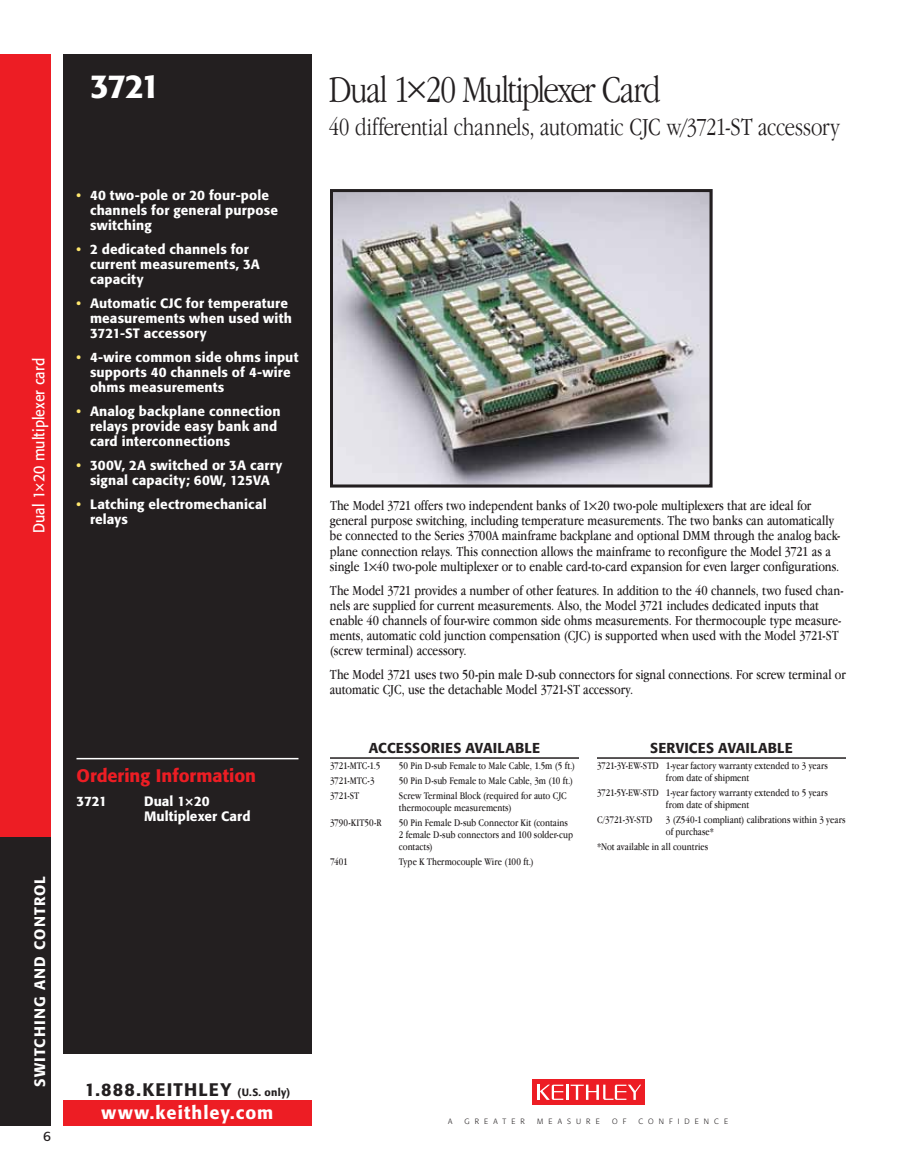
<style>
.page{position:relative;width:918px;height:1175px;background:#fff}
.page>*{position:absolute;margin:0;border:0;box-sizing:border-box;transform-origin:0 0}
.t1{font:300 condensed 39px "Garamond IT Cby BT";letter-spacing:-.04em;color:#231f20}
.t2{font:500 33px "Formata";color:#fff}
.t3{font:300 condensed 25.5px "Garamond IT Cby BT";letter-spacing:-.01em;color:#231f20}
.t4{font:500 18px "Formata";letter-spacing:.065em;color:#231f20}
.t5{font:500 18px "Formata";letter-spacing:-.005em;color:#ed1d24}
.t6{font:500 18px "Formata";letter-spacing:.06em;color:#fff}
.t7{font:15.75px "Formata";color:#fff;scale:.9 1}
.t8{font:500 15px "Formata";letter-spacing:.075em;color:#fff}
.t9{font:condensed 14.25px/15px "Garamond IT Cby BT";color:#231f20}
.t10{font:500 14.25px "Formata";color:#231f20}
.t11{font:500 13.5px/15px "Formata";letter-spacing:.01em;color:#fff}
.t12{font:13.5px "Formata";color:#231f20}
.t13{font:condensed 10.5px/12px "Garamond IT Cby BT";color:#231f20}
.t14{font:300 7.65px "Formata";letter-spacing:.67em;color:#231f20}
.s1{color:#ffe76e}
.s2{font-family:"Myriad Pro";font-stretch:normal}
.s3{font-size:10.5px}
</style>
<div class="page">
<div style="left:63px;top:1100px;width:249px;height:25px;background:#ed1d24"></div>
<div style="left:0;top:54px;width:51px;height:783px;background:#ed1d24"></div>
<div style="left:63px;top:54px;width:249px;height:999px;background:#231f20"></div>
<div style="left:0;top:837px;width:51px;height:288px;background:#231f20"></div>
<div style="left:532px;top:1079px;width:113px;height:25px;background:#ed1d24"></div>
<svg style="left:537px;top:1084px;width:104px;height:15px"></svg>
<img style="left:334px;top:193px;width:375px;height:290px">
<div style="left:330px;top:189px;width:383px;height:298px;border:3px solid #231f20"></div>
<hr style="left:76px;top:758px;width:222px;height:1px;background:#fff">
<hr style="left:330px;top:757px;width:249px;height:1px;background:#231f20">
<hr style="left:597px;top:757px;width:249px;height:1px;background:#231f20">
<p class="t7" style="left:29px;top:533px;width:196px;rotate:-90deg">Dual 1×20 multiplexer card</p>
<p class="t8" style="left:30px;top:1087px;width:213px;rotate:-90deg">SWITCHING AND CONTROL</p>
<p class="t12" style="left:43px;top:1127px;width:9px">6</p>
<h2 class="t2" style="left:90px;top:66px;width:72px">3721</h2>
<h1 class="t1" style="left:329px;top:68px;width:333px">Dual 1×20 Multiplexer Card</h1>
<h3 class="t3" style="left:329px;top:112px;width:512px">40 differential channels, automatic CJC w/3721-ST accessory</h3>
<p class="t11" style="left:90px;top:187px;width:189px;text-indent:-14px"><span class="s1">•</span> 40 two-pole or 20 four-pole channels for general purpose switching</p>
<p class="t11" style="left:90px;top:241px;width:171px;text-indent:-14px"><span class="s1">•</span> 2 dedicated channels for current measurements, 3A capacity</p>
<p class="t11" style="left:90px;top:295px;width:203px;text-indent:-14px"><span class="s1">•</span> Automatic CJC for temperature measurements when used with<br>3721-ST accessory</p>
<p class="t11" style="left:90px;top:349px;width:210px;text-indent:-14px"><span class="s1">•</span> 4-wire common side ohms input supports 40 channels of 4-wire ohms measurements</p>
<p class="t11" style="left:90px;top:403px;width:192px;text-indent:-14px"><span class="s1">•</span> Analog backplane connection relays provide easy bank and card interconnections</p>
<p class="t11" style="left:76px;top:457px;width:207px;text-align:center"><span class="s1">•</span> 300V, 2A switched or 3A carry signal capacity; 60W, 125VA</p>
<p class="t11" style="left:90px;top:496px;width:178px;text-indent:-14px"><span class="s1">•</span> Latching electromechanical relays</p>
<p class="t9" style="left:330px;top:498px;width:512px">The Model 3721 offers two independent banks of 1<span class="s2">×</span>20 two-pole multiplexers that are ideal for general purpose switching, including temperature measurements. The two banks can automatically be connected to the Series 3700A mainframe backplane and optional DMM through the analog back&shy;plane connection relays. This connection allows the mainframe to reconfigure the Model 3721 as a single 1<span class="s2">×</span>40 two-pole multiplexer or to enable card-to-card expansion for even larger configurations.</p>
<p class="t9" style="left:330px;top:582px;width:515px">The Model 3721 provides a number of other features. In addition to the 40 channels, two fused chan&shy;nels are supplied for current measurements. Also, the Model 3721 includes dedicated inputs that enable 40 channels of four-wire common side ohms measurements. For thermocouple type measure&shy;ments, automatic cold junction compensation (CJC) is supported when used with the Model 3721-ST (screw terminal) accessory.</p>
<p class="t9" style="left:330px;top:666px;width:517px">The Model 3721 uses two 50-pin male D-sub connectors for signal connections. For screw terminal or automatic CJC, use the detachable Model 3721-ST accessory.</p>
<p class="t5" style="left:76px;top:764px;width:181px">Ordering Information</p>
<p class="t11" style="left:76px;top:793px;width:32px">3721</p>
<p class="t11" style="left:144px;top:793px;width:108px">Dual 1×20<br>Multiplexer Card</p>
<p class="t10" style="left:369px;top:739px;width:19px">Accessories</p>
<p class="t10" style="left:466px;top:739px;width:19px">Availa</p>
<p class="t10" style="left:515px;top:739px;width:18px">ble</p>
<p class="t13" style="left:330px;top:760px;width:52px">3721-MTC-1.5</p>
<p class="t13" style="left:399px;top:760px;width:178px">50 Pin D-sub Female to Male Cable, 1.5m (5 ft.)</p>
<p class="t13" style="left:330px;top:775px;width:46px">3721-MTC-3</p>
<p class="t13" style="left:399px;top:775px;width:176px">50 Pin D-sub Female to Male Cable, 3m (10 ft.)</p>
<p class="t13" style="left:330px;top:790px;width:31px">3721-ST</p>
<p class="t13" style="left:399px;top:790px;width:169px">Screw Terminal Block (required for auto CJC thermocouple measurements)</p>
<p class="t13" style="left:330px;top:817px;width:53px">3790-KIT50-R</p>
<p class="t13" style="left:399px;top:817px;width:176px">50 Pin Female D-sub Connector Kit (contains<br>2 female D-sub connectors and 100 solder-cup contacts)</p>
<p class="t13" style="left:330px;top:856px;width:19px">7401</p>
<p class="t13" style="left:399px;top:856px;width:136px">Type K Thermocouple Wire (100 ft.)</p>
<p class="t10" style="left:650px;top:739px;width:17px">Services</p>
<p class="t10" style="left:718px;top:739px;width:19px">Availa</p>
<p class="t10" style="left:768px;top:739px;width:18px">ble</p>
<p class="t13" style="left:666px;top:760px;width:163px;text-indent:-69px">3721-3Y-EW-STD 1-year factory warranty extended to 3 years from date of shipment</p>
<p class="t13" style="left:666px;top:787px;width:163px;text-indent:-69px">3721-5Y-EW-STD 1-year factory warranty extended to 5 years from date of shipment</p>
<p class="t13" style="left:597px;top:814px;width:57px">C/3721-3Y-STD</p>
<p class="t13" style="left:666px;top:814px;width:181px">3 (Z540-1 compliant) calibrations within 3 years of purchase*</p>
<p class="t13" style="left:597px;top:841px;width:113px">*Not available in all countries</p>
<p class="t4" style="left:85px;top:1078px;width:207px">1.888.KEITHLEY <span class="s3">(U.S. only)</span></p>
<p class="t6" style="left:102px;top:1101px;width:173px">www.keithley.com</p>
<p class="t14" style="left:448px;top:1117px;width:6px">A</p>
<p class="t14" style="left:465px;top:1117px;width:62px">GREATER</p>
<p class="t14" style="left:537px;top:1117px;width:64px">MEASURE</p>
<p class="t14" style="left:612px;top:1117px;width:16px">O F</p>
<p class="t14" style="left:638px;top:1117px;width:91px">CONFIDENCE</p>
</div>
